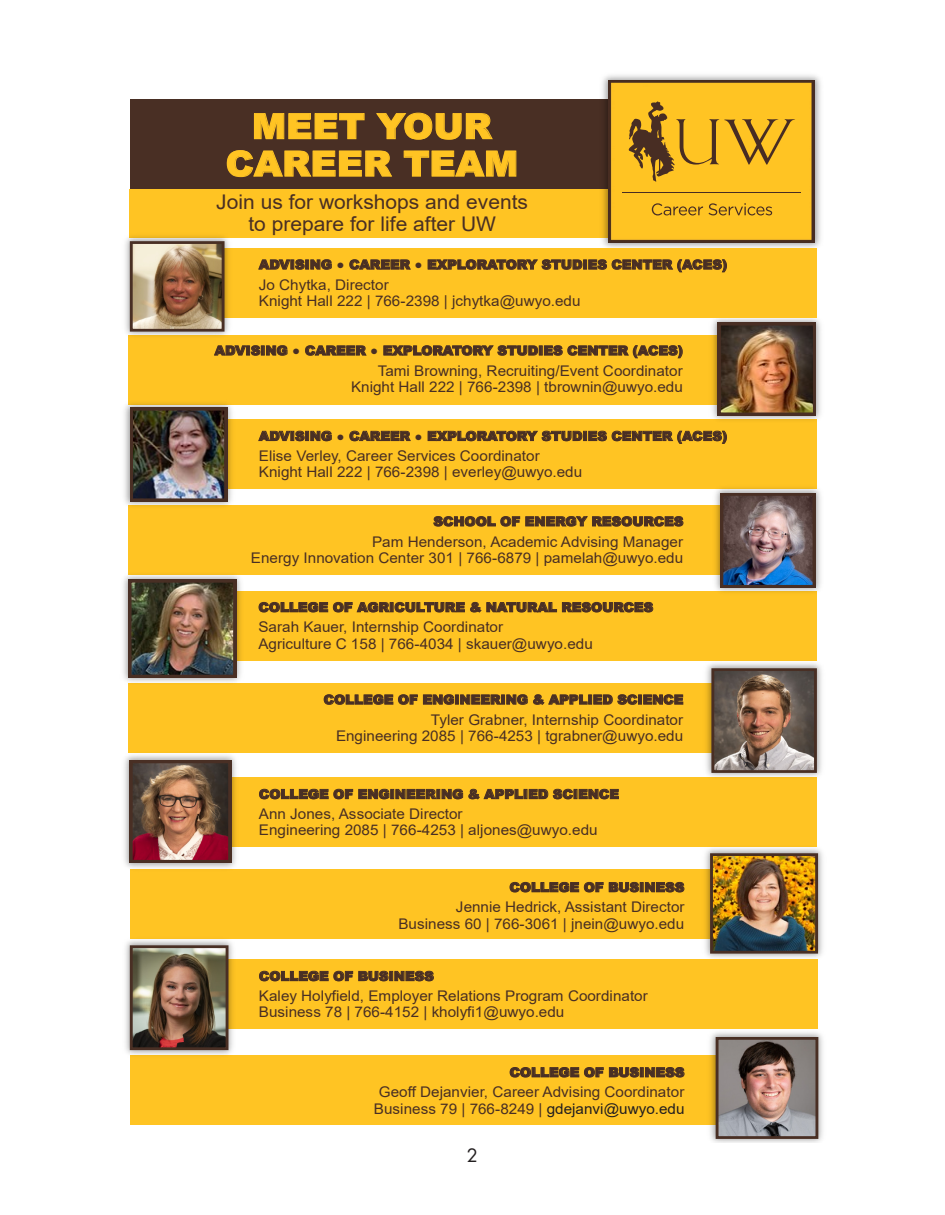
<style>
.page{position:relative;width:945px;height:1215px;background:#fff}
.page>*{position:absolute;margin:0;border:0;box-sizing:border-box;transform-origin:0 0}
.t1{font:900 35.1px "Arial";color:#ffc423;scale:1.04 1}
.t2{font:900 34.95px "Arial";color:#ffc423;scale:1.04 1}
.t3{font:20.25px/22px "Arial";color:#492f24;text-align:center;scale:1.04 1}
.t4{font:18px "Futura";color:#231f20}
.t5{font:14.7px/16.2px "Arial";color:#492f24;scale:1.04 1}
.t6{font:900 12.9px "Arial";letter-spacing:-.005em;color:#492f24;scale:1.04 1}
.s1{font-weight:400}
.s2{color:#231f20}
</style>
<div class="page">
<div style="left:130px;top:189px;width:516px;height:49px;background:#ffc423"></div>
<div style="left:130px;top:99px;width:502px;height:90px;background:#492f24"></div>
<img style="left:602px;top:75px;width:219px;height:173px">
<img style="left:608px;top:80px;width:207px;height:163px">
<div style="left:229px;top:591px;width:588px;height:70px;background:#ffc423"></div>
<div style="left:130px;top:869px;width:585px;height:69px;background:#ffc423"></div>
<div style="left:231px;top:778px;width:586px;height:69px;background:#ffc423"></div>
<div style="left:129px;top:505px;width:597px;height:69px;background:#ffc423"></div>
<div style="left:129px;top:336px;width:589px;height:69px;background:#ffc423"></div>
<div style="left:223px;top:420px;width:594px;height:69px;background:#ffc423"></div>
<div style="left:128px;top:683px;width:586px;height:69px;background:#ffc423"></div>
<img style="left:123px;top:568px;width:125px;height:114px">
<img style="left:129px;top:580px;width:107px;height:97px">
<img style="left:699px;top:848px;width:124px;height:116px">
<img style="left:714px;top:857px;width:100px;height:93px">
<div style="left:710px;top:853px;width:108px;height:101px;border:3px solid #492f24"></div>
<img style="left:706px;top:318px;width:115px;height:102px">
<img style="left:718px;top:323px;width:98px;height:92px">
<img style="left:124px;top:396px;width:115px;height:116px">
<img style="left:130px;top:408px;width:97px;height:93px">
<div style="left:220px;top:248px;width:597px;height:70px;background:#ffc423"></div>
<img style="left:125px;top:231px;width:110px;height:110px">
<img style="left:134px;top:245px;width:87px;height:83px">
<div style="left:130px;top:241px;width:95px;height:91px;border:3px solid #492f24"></div>
<img style="left:701px;top:663px;width:121px;height:115px">
<img style="left:715px;top:672px;width:98px;height:97px">
<div style="left:711px;top:668px;width:106px;height:105px;border:3px solid #492f24"></div>
<img style="left:708px;top:488px;width:113px;height:104px">
<img style="left:720px;top:493px;width:95px;height:95px">
<img style="left:124px;top:752px;width:119px;height:116px">
<img style="left:130px;top:761px;width:101px;height:102px">
<div style="left:227px;top:960px;width:590px;height:69px;background:#ffc423"></div>
<div style="left:130px;top:1056px;width:587px;height:69px;background:#ffc423"></div>
<img style="left:705px;top:1027px;width:118px;height:115px">
<img style="left:720px;top:1041px;width:94px;height:94px">
<div style="left:716px;top:1037px;width:102px;height:102px;border:3px solid #492f24"></div>
<img style="left:125px;top:938px;width:114px;height:118px">
<img style="left:134px;top:949px;width:90px;height:97px">
<div style="left:130px;top:945px;width:98px;height:105px;border:3px solid #492f24"></div>
<div style="left:615px;top:87px;width:193px;height:149px;background:#ffc423"></div>
<hr style="left:623px;top:192px;width:178px;height:1px;background:#482d23">
<svg style="left:629px;top:101px;width:166px;height:81px"></svg>
<svg style="left:652px;top:203px;width:120px;height:12px"></svg>
<p class="t1" style="left:252px;top:101px;width:232px">MEET YOUR</p>
<p class="t2" style="left:226px;top:138px;width:283px">CAREER TEAM</p>
<p class="t3" style="left:216px;top:191px;width:301px">Join us for workshops and events to prepare for life after UW</p>
<p class="t6" style="left:259px;top:255px;width:452px">ADVISING <span class="s1">●</span> CAREER <span class="s1">●</span> EXPLORATORY STUDIES CENTER (ACES)</p>
<p class="t5" style="left:259px;top:277px;width:311px">Jo Chytka, Director<br>Knight Hall 222 | 766-2398 | jchytka@uwyo.edu</p>
<p class="t6" style="left:215px;top:341px;width:452px">ADVISING <span class="s1">●</span> CAREER <span class="s1">●</span> EXPLORATORY STUDIES CENTER (ACES)</p>
<p class="t5" style="left:351px;top:363px;width:321px;text-align:right">Tami Browning, Recruiting/Event Coordinator<br>Knight Hall 222 | 766-2398 | tbrownin@uwyo.edu</p>
<p class="t6" style="left:259px;top:427px;width:452px">ADVISING <span class="s1">●</span> CAREER <span class="s1">●</span> EXPLORATORY STUDIES CENTER (ACES)</p>
<p class="t5" style="left:259px;top:448px;width:312px">Elise Verley, Career Services Coordinator<br>Knight Hall 222 | 766-2398 | everley@uwyo.edu</p>
<p class="t6" style="left:433px;top:512px;width:242px">SCHOOL OF ENERGY RESOURCES</p>
<p class="t5" style="left:251px;top:533px;width:417px;text-align:right">Pam Henderson, Academic Advising Manager<br>Energy Innovation Center 301 | 766-6879 | pamelah@uwyo.edu</p>
<p class="t6" style="left:258px;top:598px;width:381px">COLLEGE OF AGRICULTURE &amp; NATURAL RESOURCES</p>
<p class="t5" style="left:258px;top:619px;width:323px">Sarah Kauer, Internship Coordinator<br>Agriculture C 158 | 766-4034 | skauer@uwyo.edu</p>
<p class="t6" style="left:324px;top:690px;width:347px">COLLEGE OF ENGINEERING &amp; APPLIED SCIENCE</p>
<p class="t5" style="left:336px;top:711px;width:335px;text-align:right">Tyler Grabner, Internship Coordinator<br>Engineering 2085 | 766-4253 | tgrabner@uwyo.edu</p>
<p class="t6" style="left:259px;top:785px;width:348px">COLLEGE OF ENGINEERING &amp; APPLIED SCIENCE</p>
<p class="t5" style="left:259px;top:806px;width:327px">Ann Jones, Associate Director<br>Engineering 2085 | 766-4253 | aljones@uwyo.edu</p>
<p class="t6" style="left:509px;top:878px;width:170px">COLLEGE OF BUSINESS</p>
<p class="t5" style="left:398px;top:899px;width:277px;text-align:right">Jennie Hedrick, Assistant Director<br>Business 60 | 766-3061 | jnein@uwyo.edu</p>
<p class="t6" style="left:259px;top:967px;width:170px">COLLEGE OF BUSINESS</p>
<p class="t5" style="left:259px;top:988px;width:375px">Kaley Holyfield, Employer Relations Program Coordinator<br>Business 78 | 766-4152 | kholyfi1@uwyo.edu</p>
<p class="t6" style="left:510px;top:1063px;width:170px">COLLEGE OF BUSINESS</p>
<p class="t5" style="left:374px;top:1084px;width:300px;text-align:center">Geoff Dejanvier, Career Advising Coordinator<br>Business 79 | 766-8249 | <span class="s2">gdejanvi@uwyo.edu</span></p>
<p class="t4" style="left:467px;top:1143px;width:13px">2</p>
</div>
